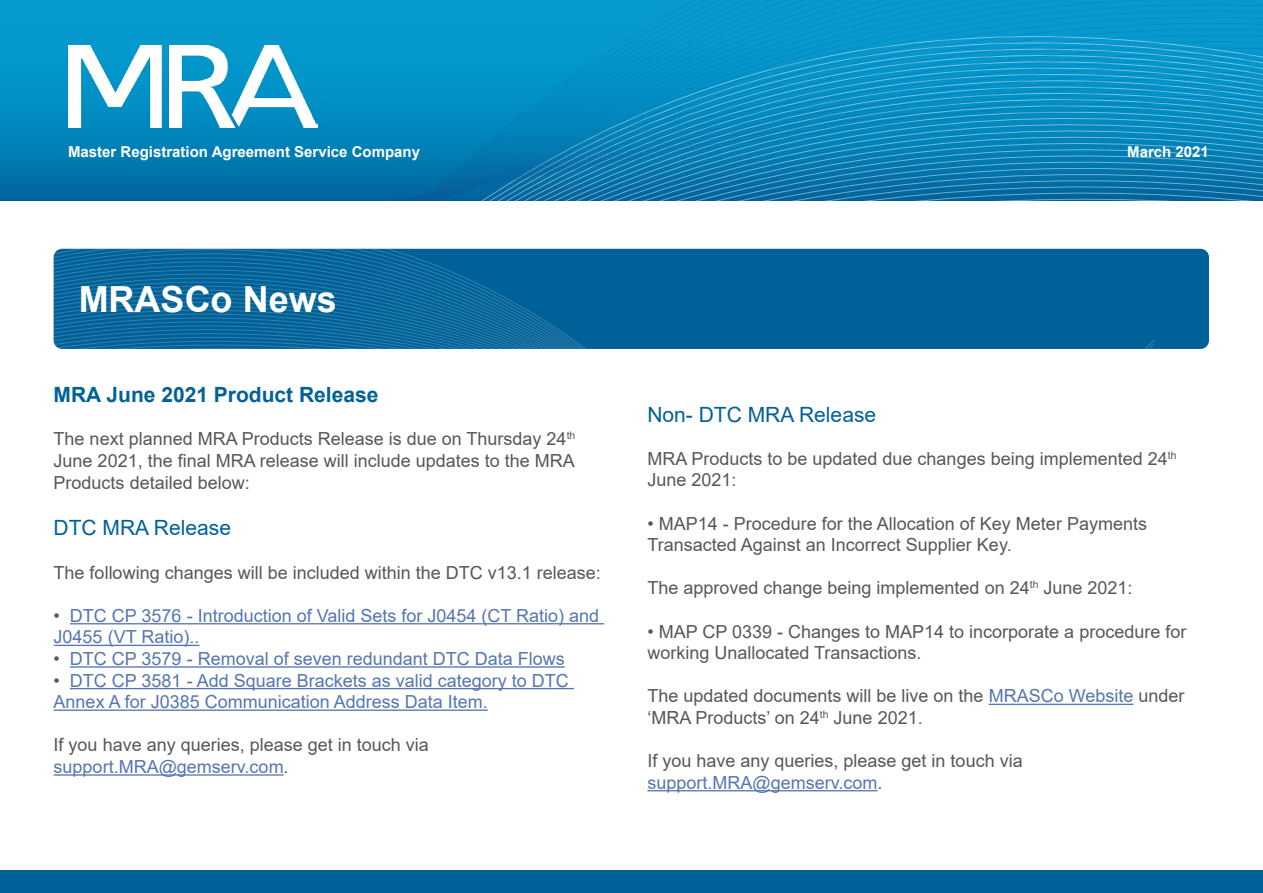
<style>
.page{position:relative;width:1263px;height:893px;background:#fff}
.page>*{position:absolute;margin:0;border:0;box-sizing:border-box;transform-origin:0 0}
.t1{font:700 36px "Arial";color:#fff}
.t2{font:21px "Arial";color:#006198}
.t3{font:700 21px "Arial";color:#006198}
.t4{font:18px/21.6px "Arial";color:#575756}
.t5{font:18px/21.6px "Arial";color:#5576af}
.t6{font:700 15px "Arial";color:#fff}
.s1{color:#575756}
.s2{color:#5576af}
</style>
<div class="page">
<svg style="left:0;top:0;width:1263px;height:201px;background:#0a8bbf"></svg>
<img style="left:68px;top:45px;width:250px;height:82px">
<div style="left:0;top:871px;width:1263px;height:22px;background:#006198"></div>
<div style="left:54px;top:249px;width:1155px;height:100px;background:#006198;border-radius:9px"></div>
<svg style="left:54px;top:249px;width:1101px;height:100px"></svg>
<hr style="left:70px;top:623px;width:534px;height:1px;background:#5576af">
<hr style="left:54px;top:645px;width:145px;height:1px;background:#5576af">
<hr style="left:70px;top:666px;width:495px;height:2px;background:#5576af">
<hr style="left:70px;top:688px;width:504px;height:1px;background:#5576af">
<hr style="left:54px;top:709px;width:434px;height:2px;background:#5576af">
<hr style="left:54px;top:774px;width:230px;height:2px;background:#5576af">
<hr style="left:989px;top:704px;width:144px;height:1px;background:#5576af">
<hr style="left:647px;top:790px;width:230px;height:1px;background:#5576af">
<p class="t6" style="left:68px;top:141px;width:354px">Master Registration Agreement Service Company</p>
<p class="t6" style="left:1127px;top:141px;width:83px">March 2021</p>
<h1 class="t1" style="left:79px;top:274px;width:260px">MRASCo News</h1>
<p class="t3" style="left:54px;top:380px;width:326px">MRA June 2021 Product Release</p>
<p class="t4" style="left:54px;top:428px;width:523px;text-align:justify">The next planned MRA Products Release is due on Thursday 24<sup>th </sup>June 2021, the final MRA release will include updates to the MRA Products detailed below:</p>
<p class="t2" style="left:54px;top:514px;width:179px">DTC MRA Release</p>
<p class="t4" style="left:54px;top:561px;width:549px">The following changes will be included within the DTC v13.1 release:</p>
<p class="t5" style="left:54px;top:605px;width:547px"><span class="s1">•</span> DTC CP 3576 - Introduction of Valid Sets for J0454 (CT Ratio) and<br>J0455 (VT Ratio)..</p>
<p class="t5" style="left:54px;top:648px;width:513px"><span class="s1">•</span> DTC CP 3579 - Removal of seven redundant DTC Data Flows</p>
<p class="t5" style="left:54px;top:669px;width:517px"><span class="s1">•</span> DTC CP 3581 - Add Square Brackets as valid category to DTC<br>Annex A for J0385 Communication Address Data Item.</p>
<p class="t4" style="left:54px;top:734px;width:377px">If you have any queries, please get in touch via <span class="s2">support.MRA@gemserv.com</span>.</p>
<p class="t2" style="left:647px;top:400px;width:230px">Non- DTC MRA Release</p>
<p class="t4" style="left:647px;top:448px;width:531px">MRA Products to be updated due changes being implemented 24<sup>th<br></sup>June 2021:</p>
<p class="t4" style="left:647px;top:512px;width:501px">• MAP14 - Procedure for the Allocation of Key Meter Payments<br>Transacted Against an Incorrect Supplier Key.</p>
<p class="t4" style="left:647px;top:577px;width:487px">The approved change being implemented on 24<sup>th</sup> June 2021:</p>
<p class="t4" style="left:647px;top:620px;width:540px">• MAP CP 0339 - Changes to MAP14 to incorporate a procedure for working Unallocated Transactions.</p>
<p class="t4" style="left:647px;top:685px;width:538px">The updated documents will be live on the <span class="s2">MRASCo Website</span> under ‘MRA Products’ on 24<sup>th</sup> June 2021.</p>
<p class="t4" style="left:647px;top:750px;width:377px">If you have any queries, please get in touch via <span class="s2">support.MRA@gemserv.com</span>.</p>
</div>
